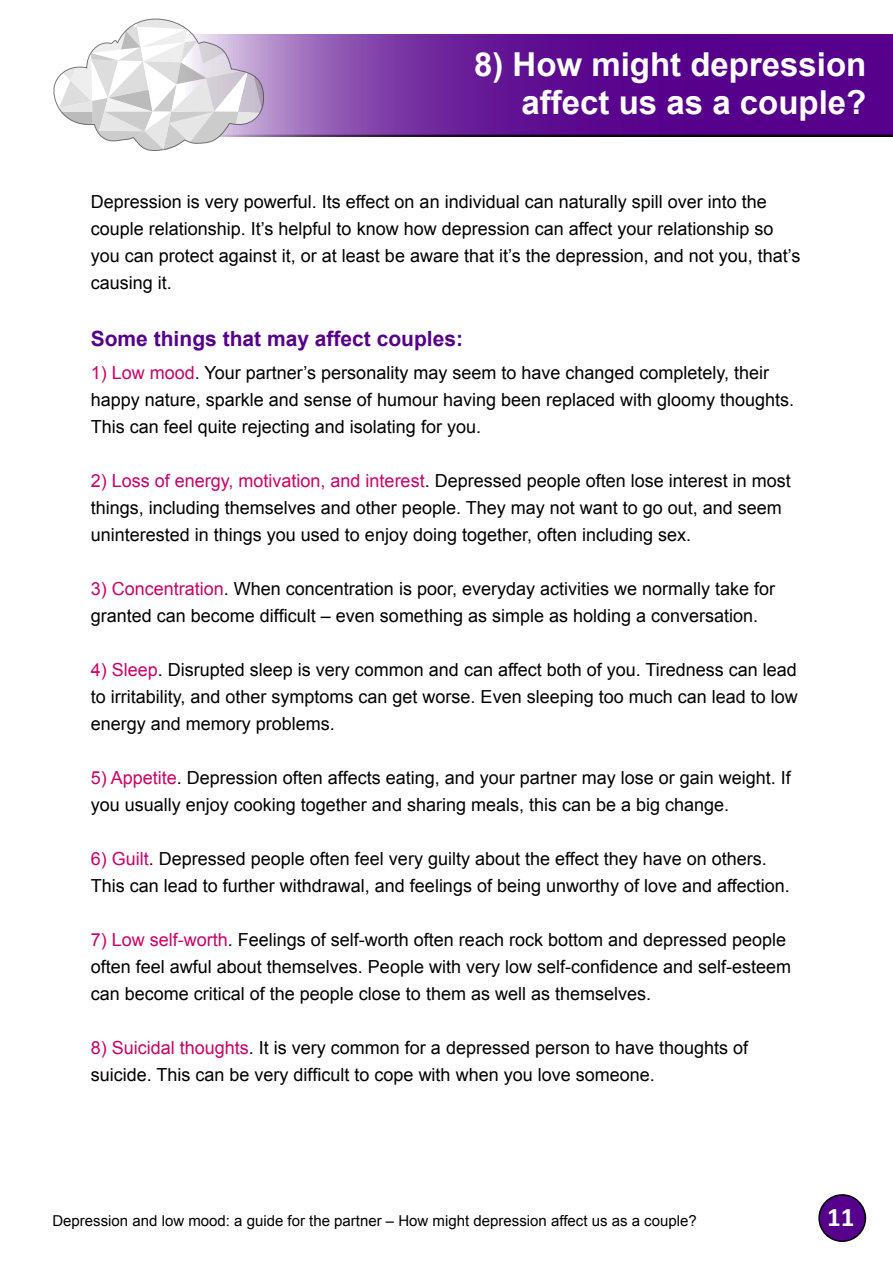
<style>
.page{position:relative;width:893px;height:1263px;background:#fff}
.page>*{position:absolute;margin:0;border:0;box-sizing:border-box;transform-origin:0 0}
.t1{font:700 33px "Arial";color:#fff}
.t2{font:700 27px "Calibri";color:#fff}
.t3{font:700 21px "Arial";color:#56008c}
.t4{font:18px/27px "Arial";color:#000}
.t5{font:15px "Arial";color:#000}
.s1{color:#c06}
</style>
<div class="page">
<div style="left:819px;top:1195px;width:46px;height:46px;background:#56008c;border-radius:50%"></div>
<div style="left:818px;top:1194px;width:48px;height:48px;border:2px solid #000;border-radius:50%"></div>
<svg style="left:265px;top:34px;width:628px;height:101px;background:#681d98"></svg>
<hr style="left:214px;top:135px;width:679px;height:2px;background:#000">
<svg style="left:53px;top:19px;width:212px;height:132px"></svg>
<p class="t1" style="left:474px;top:43px;width:394px">8) How might depression</p>
<p class="t1" style="left:522px;top:80px;width:346px">affect us as a couple?</p>
<p class="t4" style="left:91px;top:188px;width:711px">Depression is very powerful. Its effect on an individual can naturally spill over into the couple relationship. It’s helpful to know how depression can affect your relationship so you can protect against it, or at least be aware that it’s the depression, and not you, that’s causing it.</p>
<p class="t3" style="left:91px;top:324px;width:374px">Some things that may affect couples:</p>
<p class="t4" style="left:91px;top:359px;width:705px"><span class="s1">1) Low mood</span>. Your partner’s personality may seem to have changed completely, their happy nature, sparkle and sense of humour having been replaced with gloomy thoughts.<br>This can feel quite rejecting and isolating for you.</p>
<p class="t4" style="left:91px;top:467px;width:702px"><span class="s1">2) Loss of energy, motivation, and interest</span>. Depressed people often lose interest in most things, including themselves and other people. They may not want to go out, and seem uninterested in things you used to enjoy doing together, often including sex.</p>
<p class="t4" style="left:91px;top:575px;width:686px"><span class="s1">3) Concentration</span>. When concentration is poor, everyday activities we normally take for granted can become difficult – even something as simple as holding a conversation.</p>
<p class="t4" style="left:91px;top:656px;width:708px;text-align:justify"><span class="s1">4) Sleep</span>. Disrupted sleep is very common and can affect both of you. Tiredness can lead to irritability, and other symptoms can get worse. Even sleeping too much can lead to low energy and memory problems.</p>
<p class="t4" style="left:91px;top:764px;width:702px"><span class="s1">5) Appetite</span>. Depression often affects eating, and your partner may lose or gain weight. If you usually enjoy cooking together and sharing meals, this can be a big change.</p>
<p class="t4" style="left:91px;top:845px;width:701px"><span class="s1">6) Guilt</span>. Depressed people often feel very guilty about the effect they have on others.<br>This can lead to further withdrawal, and feelings of being unworthy of love and affection.</p>
<p class="t4" style="left:91px;top:926px;width:702px"><span class="s1">7) Low self-worth</span>. Feelings of self-worth often reach rock bottom and depressed people often feel awful about themselves. People with very low self-confidence and self-esteem can become critical of the people close to them as well as themselves.</p>
<p class="t4" style="left:91px;top:1034px;width:659px"><span class="s1">8) Suicidal thoughts</span>. It is very common for a depressed person to have thoughts of suicide. This can be very difficult to cope with when you love someone.</p>
<p class="t5" style="left:52px;top:1211px;width:646px">Depression and low mood: a guide for the partner – How might depression affect us as a couple?</p>
<p class="t2" style="left:827px;top:1200px;width:29px">11</p>
</div>
